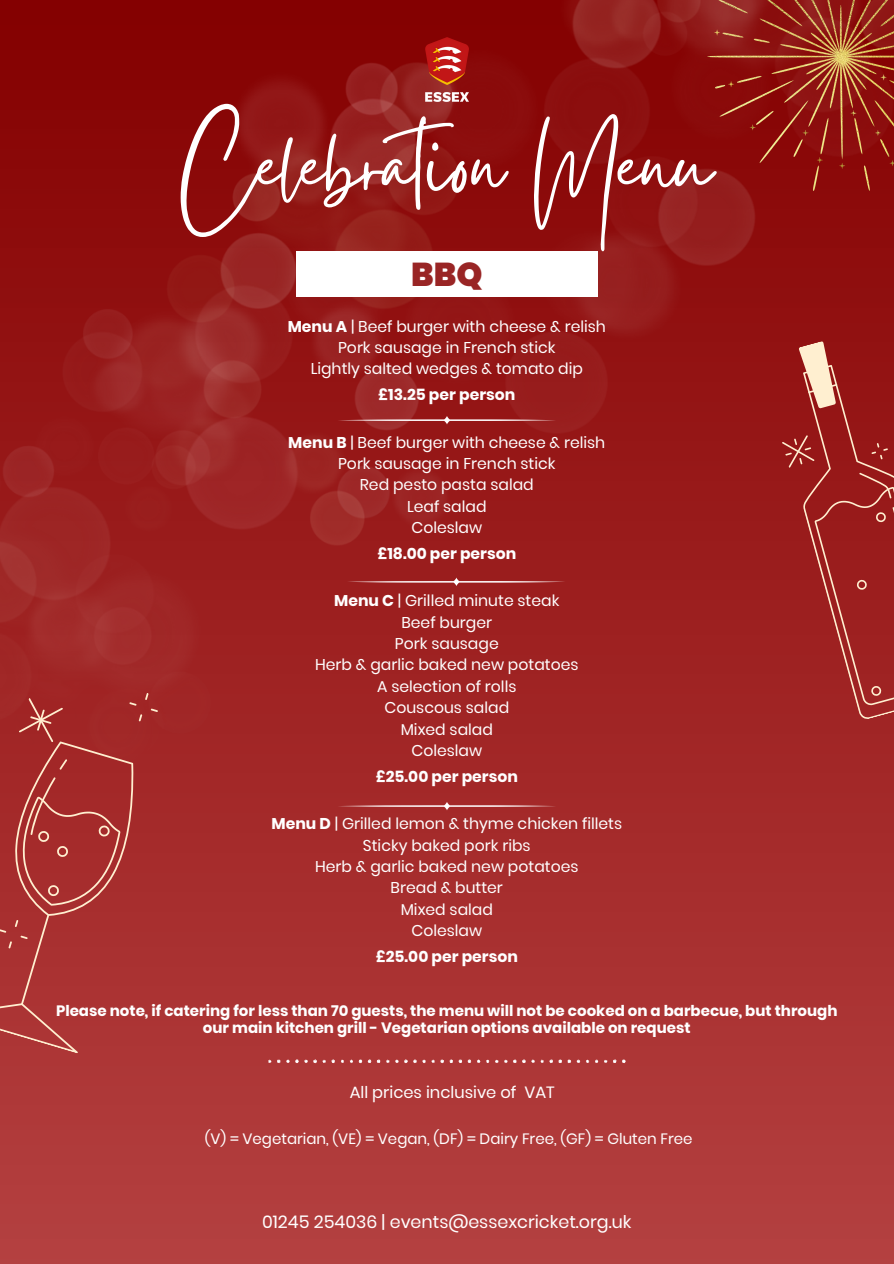
<style>
.page{position:relative;width:894px;height:1264px;background:#fff}
.page>*{position:absolute;margin:0;border:0;box-sizing:border-box;transform-origin:0 0}
.t1{font:110.4px "Gistesy";color:#fff}
.t2{font:900 33px "Poppins";color:#992525}
.t3{font:17.55px "Poppins";color:#fff}
.t4{font:16.35px "Poppins";color:#fff}
.t5{font:15.6px "Poppins";color:#fff}
.t6{font:700 15.6px "Poppins";color:#fff}
.t7{font:700 15px/16.8px "Poppins";color:#fff;text-align:center}
.t8{font:15px "Poppins";color:#fff}
.s1{font-weight:700}
</style>
<div class="page">
<div style="left:0;top:0;width:893px;height:1263px;background:#ad3636"></div>
<svg style="left:0;top:801px;width:158px;height:252px"></svg>
<img style="left:0;top:0;width:893px;height:801px">
<svg style="left:768px;top:355px;width:125px;height:366px;background:#981b1b"></svg>
<svg style="left:798px;top:341px;width:41px;height:68px;background:#cd8a79"></svg>
<svg style="left:781px;top:435px;width:112px;height:272px;background:#9f2725"></svg>
<img style="left:424px;top:37px;width:46px;height:66px">
<div style="left:296px;top:252px;width:301px;height:45px;background:#fff"></div>
<svg style="left:347px;top:577px;width:218px;height:9px;background:#a83c3c"></svg>
<svg style="left:337px;top:416px;width:219px;height:8px"></svg>
<svg style="left:337px;top:801px;width:219px;height:9px"></svg>
<svg style="left:277px;top:1059px;width:3px;height:4px"></svg>
<svg style="left:313px;top:1059px;width:31px;height:4px"></svg>
<svg style="left:350px;top:1059px;width:30px;height:4px"></svg>
<svg style="left:531px;top:1059px;width:12px;height:4px"></svg>
<svg style="left:422px;top:1059px;width:58px;height:4px"></svg>
<svg style="left:504px;top:1059px;width:12px;height:4px"></svg>
<svg style="left:604px;top:1059px;width:20px;height:4px"></svg>
<svg style="left:549px;top:1059px;width:40px;height:4px"></svg>
<p class="t1" style="left:182px;top:88px;width:531px">Celebration Menu</p>
<p class="t2" style="left:411px;top:252px;width:73px">BBQ</p>
<p class="t5" style="left:287px;top:315px;width:319px"><span class="s1">Menu A</span> | Beef burger with cheese &amp; relish</p>
<h1 class="t5" style="left:338px;top:336px;width:219px">Pork sausage in French stick</h1>
<h2 class="t5" style="left:310px;top:358px;width:274px">Lightly salted wedges &amp; tomato dip</h2>
<p class="t6" style="left:378px;top:384px;width:138px">£13.25 per person</p>
<p class="t5" style="left:288px;top:431px;width:318px"><span class="s1">Menu B</span> | Beef burger with cheese &amp; relish</p>
<p class="t5" style="left:338px;top:452px;width:219px">Pork sausage in French stick</p>
<p class="t5" style="left:360px;top:474px;width:175px">Red pesto pasta salad</p>
<p class="t5" style="left:407px;top:495px;width:81px">Leaf salad</p>
<p class="t5" style="left:411px;top:516px;width:72px">Coleslaw</p>
<p class="t6" style="left:377px;top:542px;width:140px">£18.00 per person</p>
<p class="t5" style="left:334px;top:590px;width:227px"><span class="s1">Menu C</span> | Grilled minute steak</p>
<p class="t5" style="left:401px;top:611px;width:92px">Beef burger</p>
<p class="t5" style="left:395px;top:632px;width:105px">Pork sausage</p>
<p class="t5" style="left:315px;top:654px;width:265px">Herb &amp; garlic baked new potatoes</p>
<p class="t5" style="left:377px;top:675px;width:141px">A selection of rolls</p>
<p class="t5" style="left:384px;top:696px;width:126px">Couscous salad</p>
<p class="t5" style="left:400px;top:718px;width:94px">Mixed salad</p>
<p class="t5" style="left:411px;top:739px;width:72px">Coleslaw</p>
<p class="t6" style="left:375px;top:765px;width:144px">£25.00 per person</p>
<p class="t5" style="left:271px;top:812px;width:352px"><span class="s1">Menu D</span> | Grilled lemon &amp; thyme chicken fillets</p>
<p class="t5" style="left:363px;top:834px;width:169px">Sticky baked pork ribs</p>
<p class="t5" style="left:315px;top:855px;width:265px">Herb &amp; garlic baked new potatoes</p>
<p class="t5" style="left:390px;top:876px;width:114px">Bread &amp; butter</p>
<p class="t5" style="left:400px;top:898px;width:94px">Mixed salad</p>
<p class="t5" style="left:411px;top:919px;width:72px">Coleslaw</p>
<p class="t6" style="left:375px;top:945px;width:144px">£25.00 per person</p>
<p class="t7" style="left:56px;top:1002px;width:782px">Please note, if catering for less than 70 guests, the menu will not be cooked on a barbecue, but through our main kitchen grill - Vegetarian options available on request</p>
<p class="t4" style="left:349px;top:1080px;width:206px">All prices inclusive of VAT</p>
<p class="t8" style="left:205px;top:1128px;width:489px">(V) = Vegetarian, (VE) = Vegan, (DF) = Dairy Free, (GF) = Gluten Free</p>
<p class="t3" style="left:262px;top:1209px;width:370px">01245 254036 | events@essexcricket.org.uk</p>
</div>
